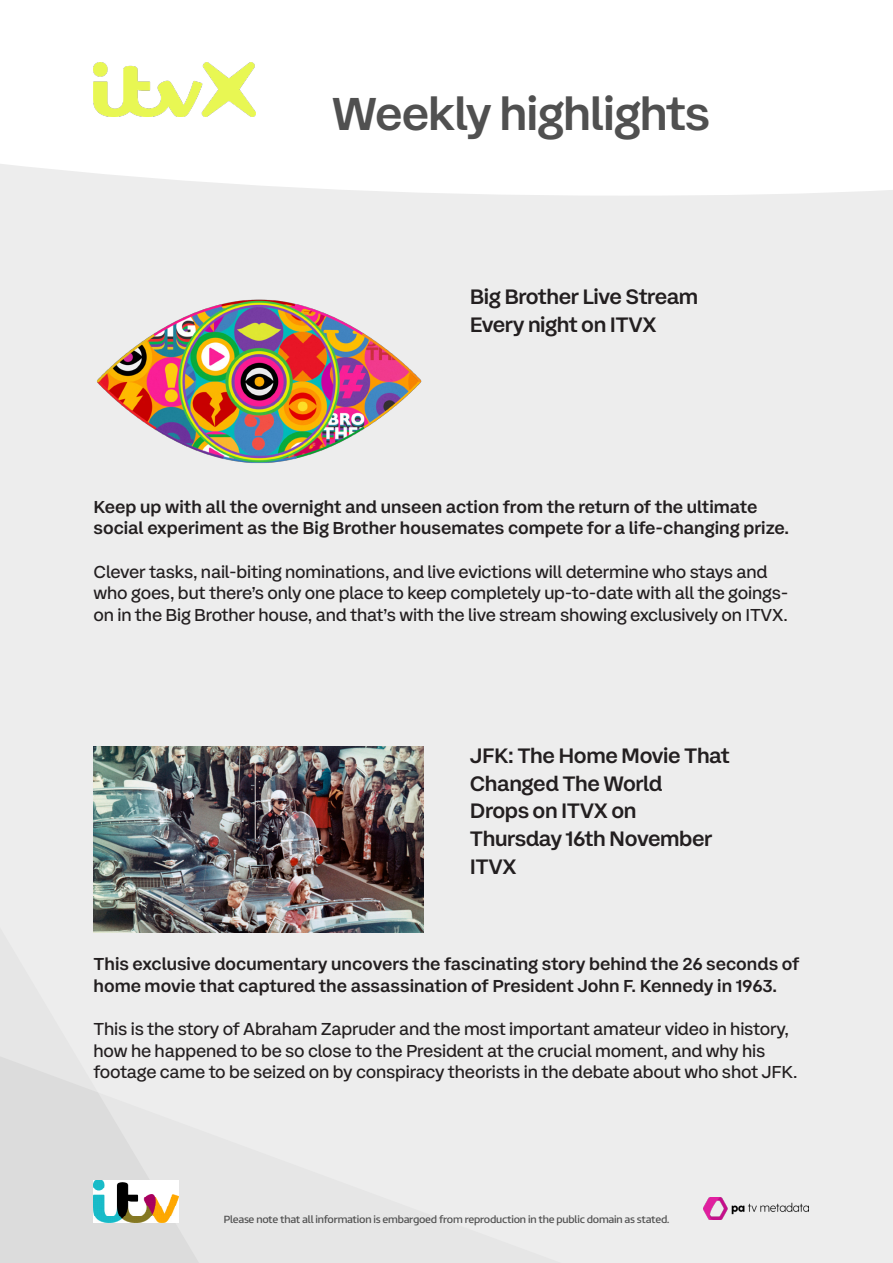
<style>
.page{position:relative;width:893px;height:1263px;background:#ededed}
.page>*{position:absolute;margin:0;border:0;box-sizing:border-box;transform-origin:0 0}
.Heading{font:500 48px "ITV Display Sans";letter-spacing:-.02em;color:#505050}
.Programme_Heading{font:500 21.75px/27.8px "ITV Display Sans";letter-spacing:-.02em;color:#231f20}
.Intro_Text{font:18px/21.6px "ITV Display Sans";letter-spacing:-.01em;color:#231f20}
.Intro_Text-2{font:500 18px/21.6px "ITV Display Sans";color:#231f20}
.t1{font:10.5px "ITV Reem";letter-spacing:-.02em;color:#505050}
</style>
<div class="page">
<svg style="left:0;top:1056px;width:199px;height:207px"></svg>
<img style="left:94px;top:1180px;width:85px;height:42px">
<div style="left:0;top:0;width:893px;height:196px;background:#fff"></div>
<img style="left:94px;top:62px;width:162px;height:55px">
<img style="left:96px;top:299px;width:326px;height:164px">
<img style="left:94px;top:747px;width:329px;height:185px">
<img style="left:704px;top:1197px;width:104px;height:22px">
<p class="Heading" style="left:332px;top:83px;width:380px">Weekly highlights</p>
<p class="Programme_Heading" style="left:470px;top:283px;width:230px">Big Brother Live Stream</p>
<p class="Programme_Heading" style="left:470px;top:311px;width:188px">Every night on ITVX</p>
<p class="Intro_Text-2" style="left:94px;top:496px;width:697px">Keep up with all the overnight and unseen action from the return of the ultimate social experiment as the Big Brother housemates compete for a life-changing prize.</p>
<p class="Intro_Text" style="left:94px;top:561px;width:696px">Clever tasks, nail-biting nominations, and live evictions will determine who stays and who goes, but there’s only one place to keep completely up-to-date with all the goings&shy;on in the Big Brother house, and that’s with the live stream showing exclusively on ITVX.</p>
<p class="Programme_Heading" style="left:470px;top:742px;width:261px">JFK: The Home Movie That<br>Changed The World</p>
<p class="Programme_Heading" style="left:470px;top:797px;width:168px">Drops on ITVX on</p>
<p class="Programme_Heading" style="left:470px;top:825px;width:244px">Thursday 16th November</p>
<p class="Programme_Heading" style="left:470px;top:853px;width:48px">ITVX</p>
<p class="Intro_Text-2" style="left:94px;top:953px;width:707px">This exclusive documentary uncovers the fascinating story behind the 26 seconds of home movie that captured the assassination of President John F. Kennedy in 1963.</p>
<p class="Intro_Text" style="left:94px;top:1018px;width:705px">This is the story of Abraham Zapruder and the most important amateur video in history, how he happened to be so close to the President at the crucial moment, and why his footage came to be seized on by conspiracy theorists in the debate about who shot JFK.</p>
<p class="t1" style="left:224px;top:1210px;width:447px">Please note that all information is embargoed from reproduction in the public domain as stated.</p>
</div>
